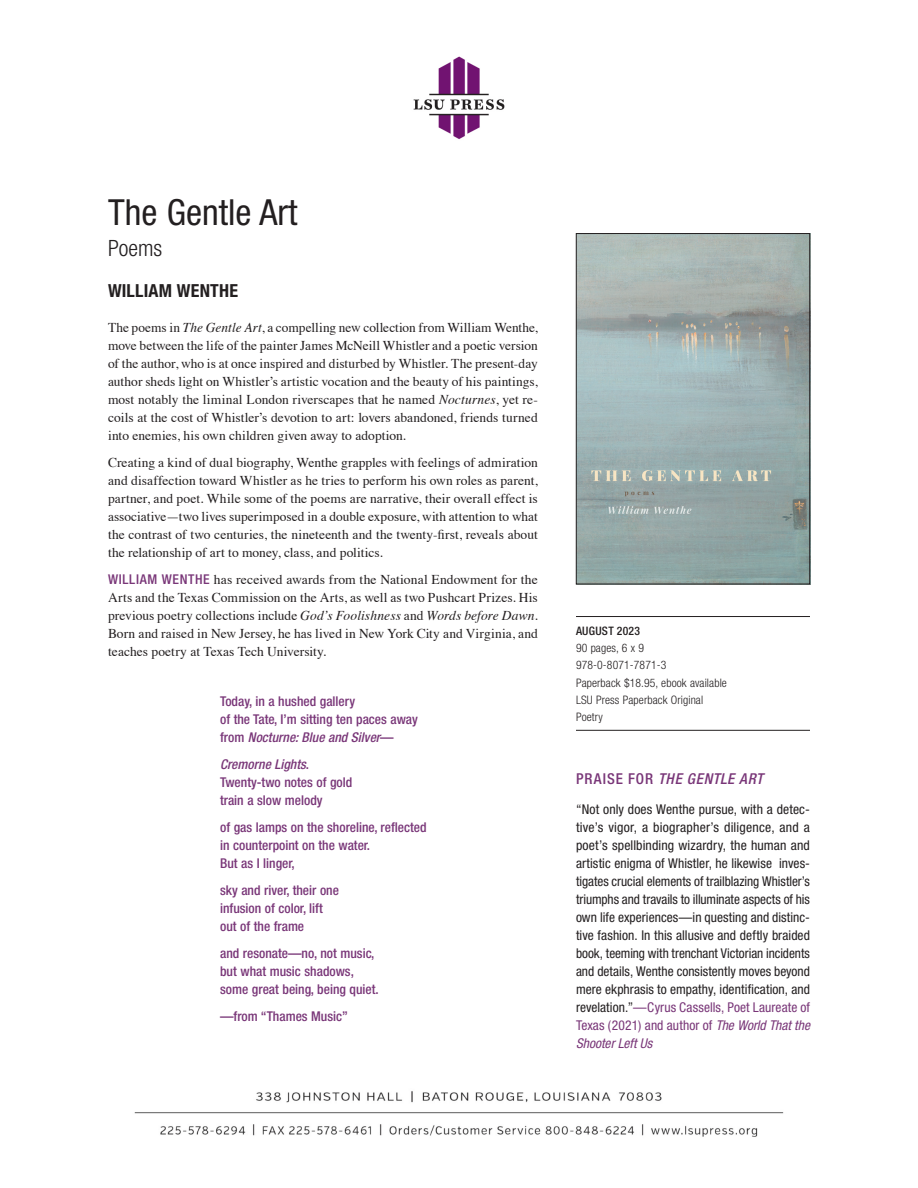
<style>
.page{position:relative;width:918px;height:1188px;background:#fff}
.page>*{position:absolute;margin:0;border:0;box-sizing:border-box;transform-origin:0 0}
.t1{font:condensed 36px "Helvetica Neue";color:#231f20}
.subtitle{font:300 condensed 22.5px "Helvetica Neue";color:#231f20}
.Author{font:700 condensed 18px "Helvetica Neue";letter-spacing:.015em;color:#231f20}
.PRAISE_FOR{font:italic 500 condensed 15px "Helvetica Neue";letter-spacing:.025em;color:#793678}
.text{font:13.5px/18px "Times";color:#231f20;text-align:justify}
.Blurb{font:condensed 13.5px/18px "Helvetica Neue";letter-spacing:.005em;color:#231f20;text-align:justify}
.First_Paragraph{font:13.5px/18px "Times";color:#231f20;text-align:justify}
.Poetry_ex{font:500 condensed 13.5px "Helvetica Neue";color:#793678}
.Poetry_ex-sb{font:500 condensed 13.5px "Helvetica Neue";color:#793678}
.Poetry_ex-2{font:italic 500 condensed 13.5px "Helvetica Neue";color:#793678}
.Poetry_ex_first_line{font:500 condensed 13.5px "Helvetica Neue";color:#793678}
.Poetry_ex-sb-2{font:italic 500 condensed 13.5px "Helvetica Neue";color:#793678}
.info{font:300 condensed 11.7px "Helvetica Neue";letter-spacing:.01em;color:#231f20}
.Month___Rule{font:500 condensed 11.7px "Helvetica Neue";letter-spacing:.025em;color:#231f20}
.info-last_line{font:300 condensed 11.7px "Helvetica Neue";letter-spacing:.01em;color:#231f20}
.s1{font-style:italic}
.s2{font-family:"Helvetica Neue";font-weight:500;font-stretch:condensed;color:#793678}
.s3{font-style:normal}
.s4{color:#793678}
.s5{font-style:italic;color:#793678}
</style>
<div class="page">
<img style="left:413px;top:56px;width:92px;height:84px">
<img style="left:134px;top:1091px;width:650px;height:46px">
<hr style="left:576px;top:616px;width:234px;height:1px;background:#231f20">
<hr style="left:576px;top:730px;width:234px;height:1px;background:#231f20">
<img style="left:578px;top:235px;width:230px;height:347px">
<div style="left:576px;top:233px;width:234px;height:351px;border:1px solid #231f20"></div>
<p class="t1" style="left:108px;top:191px;width:191px">The Gentle Art</p>
<p class="subtitle" style="left:108px;top:236px;width:56px">Poems</p>
<p class="Author" style="left:108px;top:280px;width:132px">WILLIAM WENTHE</p>
<p class="First_Paragraph" style="left:108px;top:317px;width:431px">The poems in <span class="s1">The Gentle Art</span>, a compelling new collection from William Wenthe, move between the life of the painter James McNeill Whistler and a poetic version of the author, who is at once inspired and disturbed by Whistler. The present-day author sheds light on Whistler’s artistic vocation and the beauty of his paintings, most notably the liminal London riverscapes that he named <span class="s1">Nocturnes</span>, yet re&shy;coils at the cost of Whistler’s devotion to art: lovers abandoned, friends turned into enemies, his own children given away to adoption.</p>
<p class="text" style="left:108px;top:452px;width:431px">Creating a kind of dual biography, Wenthe grapples with feelings of admiration and disaffection toward Whistler as he tries to perform his own roles as parent, partner, and poet. While some of the poems are narrative, their overall effect is associative—two lives superimposed in a double exposure, with attention to what the contrast of two centuries, the nineteenth and the twenty-first, reveals about the relationship of art to money, class, and politics.</p>
<p class="text" style="left:108px;top:569px;width:431px"><span class="s2">WILLIAM WENTHE</span> has received awards from the National Endowment for the Arts and the Texas Commission on the Arts, as well as two Pushcart Prizes. His previous poetry collections include <span class="s1">God’s Foolishness</span> and <span class="s1">Words before Dawn</span>.<br>Born and raised in New Jersey, he has lived in New York City and Virginia, and teaches poetry at Texas Tech University.</p>
<p class="Poetry_ex_first_line" style="left:220px;top:693px;width:136px">Today, in a hushed gallery</p>
<p class="Poetry_ex" style="left:220px;top:711px;width:199px">of the Tate, I’m sitting ten paces away</p>
<p class="Poetry_ex-2" style="left:220px;top:729px;width:175px"><span class="s3">from</span> Nocturne: Blue and Silver<span class="s3">—</span></p>
<p class="Poetry_ex-sb-2" style="left:220px;top:756px;width:91px">Cremorne Lights<span class="s3">.</span></p>
<p class="Poetry_ex" style="left:220px;top:774px;width:134px">Twenty-two notes of gold</p>
<p class="Poetry_ex" style="left:220px;top:792px;width:104px">train a slow melody</p>
<p class="Poetry_ex-sb" style="left:220px;top:819px;width:208px">of gas lamps on the shoreline, reflected</p>
<p class="Poetry_ex" style="left:220px;top:837px;width:152px">in counterpoint on the water.</p>
<p class="Poetry_ex" style="left:220px;top:855px;width:76px">But as I linger,</p>
<p class="Poetry_ex-sb" style="left:220px;top:882px;width:120px">sky and river, their one</p>
<p class="Poetry_ex" style="left:220px;top:900px;width:104px">infusion of color, lift</p>
<p class="Poetry_ex" style="left:220px;top:918px;width:86px">out of the frame</p>
<p class="Poetry_ex-sb" style="left:220px;top:945px;width:156px">and resonate—no, not music,</p>
<p class="Poetry_ex" style="left:220px;top:963px;width:135px">but what music shadows,</p>
<p class="Poetry_ex" style="left:220px;top:981px;width:160px">some great being, being quiet.</p>
<p class="Poetry_ex-sb" style="left:220px;top:1008px;width:129px">—from “Thames Music”</p>
<p class="Month___Rule" style="left:576px;top:624px;width:66px">AUGUST 2023</p>
<p class="info" style="left:576px;top:641px;width:70px">90 pages, 6 x 9</p>
<p class="info" style="left:576px;top:658px;width:92px">978-0-8071-7871-3</p>
<p class="info" style="left:576px;top:676px;width:152px">Paperback $18.95, ebook available</p>
<p class="info" style="left:576px;top:693px;width:129px">LSU Press Paperback Original</p>
<p class="info-last_line" style="left:576px;top:710px;width:28px">Poetry</p>
<p class="PRAISE_FOR" style="left:576px;top:770px;width:189px"><span class="s3">PRAISE FOR</span> THE GENTLE ART</p>
<p class="Blurb" style="left:576px;top:800px;width:236px">“Not only does Wenthe pursue, with a detec&shy;tive’s vigor, a biographer’s diligence, and a poet’s spellbinding wizardry, the human and artistic enigma of Whistler, he likewise inves&shy;tigates crucial elements of trailblazing Whistler’s triumphs and travails to illuminate aspects of his own life experiences—in questing and distinc&shy;tive fashion. In this allusive and deftly braided book, teeming with trenchant Victorian incidents and details, Wenthe consistently moves beyond mere ekphrasis to empathy, identification, and revelation.”<span class="s4">—Cyrus Cassells, Poet Laureate of Texas (2021) and author of</span> <span class="s5">The World That the Shooter Left Us</span></p>
</div>
